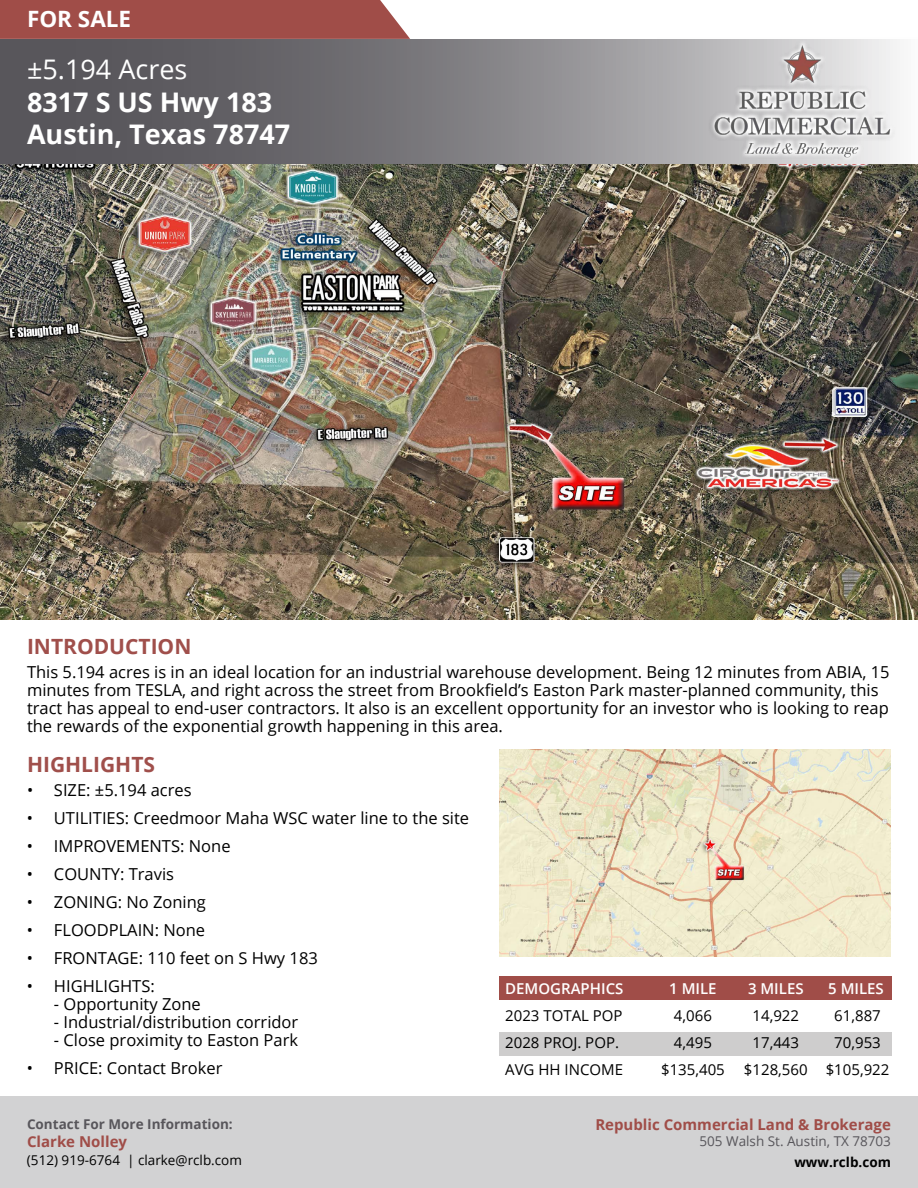
<style>
.page{position:relative;width:918px;height:1188px;background:#fff}
.page>*{position:absolute;margin:0;border:0;box-sizing:border-box;transform-origin:0 0}
.t1{font:700 27px/32.4px "Open Sans";color:#fff}
.t2{font:27px "Open Sans";color:#fff}
.t3{font:700 22.5px "Open Sans";color:#fff}
.t4{font:700 21px "Open Sans";color:#a04f4b}
.t5{font:16.5px/18px "Open Sans";color:#000}
.t6{font:15px/27px "Open Sans";color:#000;text-align:center}
.t7{font:700 15px "Open Sans";color:#a04d48}
.t8{font:600 15px "Open Sans";color:#fff}
.t9{font:13.5px "Open Sans";color:#000}
.t10{font:700 13.5px "Open Sans";color:#58565b}
.t11{font:13.5px "Open Sans";color:#58565b}
.t12{font:700 13.5px "Open Sans";color:#000}
</style>
<div class="page">
<svg style="left:0;top:39px;width:658px;height:126px;background:#737175"></svg>
<div style="left:0;top:1096px;width:918px;height:92px;background:#d2d2d3"></div>
<div style="left:0;top:0;width:410px;height:39px;background:#a04d48"></div>
<div style="left:500px;top:976px;width:392px;height:24px;background:#a04d48"></div>
<div style="left:500px;top:1032px;width:392px;height:23px;background:#cecdcd"></div>
<img style="left:0;top:165px;width:918px;height:455px">
<img style="left:500px;top:750px;width:391px;height:207px">
<img style="left:658px;top:39px;width:260px;height:141px">
<h2 class="t3" style="left:27px;top:3px;width:106px">FOR SALE</h2>
<h1 class="t2" style="left:27px;top:51px;width:162px">±5.194 Acres</h1>
<h1 class="t1" style="left:27px;top:85px;width:265px">8317 S US Hwy 183<br>Austin, Texas 78747</h1>
<p class="t4" style="left:27px;top:631px;width:166px">INTRODUCTION</p>
<p class="t5" style="left:27px;top:662px;width:864px">This 5.194 acres is in an ideal location for an industrial warehouse development. Being 12 minutes from ABIA, 15 minutes from TESLA, and right across the street from Brookfield’s Easton Park master-planned community, this tract has appeal to end-user contractors. It also is an excellent opportunity for an investor who is looking to reap the rewards of the exponential growth happening in this area.</p>
<p class="t4" style="left:27px;top:750px;width:130px">HIGHLIGHTS</p>
<p class="t5" style="left:27px;top:781px;width:166px">• SIZE: ±5.194 acres</p>
<p class="t5" style="left:27px;top:809px;width:444px">• UTILITIES: Creedmoor Maha WSC water line to the site</p>
<p class="t5" style="left:27px;top:837px;width:205px">• IMPROVEMENTS: None</p>
<p class="t5" style="left:27px;top:865px;width:149px">• COUNTY: Travis</p>
<p class="t5" style="left:27px;top:893px;width:180px">• ZONING: No Zoning</p>
<p class="t5" style="left:27px;top:921px;width:180px">• FLOODPLAIN: None</p>
<p class="t5" style="left:27px;top:949px;width:292px">• FRONTAGE: 110 feet on S Hwy 183</p>
<p class="t5" style="left:27px;top:977px;width:129px">• HIGHLIGHTS:</p>
<p class="t5" style="left:54px;top:995px;width:148px">- Opportunity Zone</p>
<p class="t5" style="left:54px;top:1013px;width:246px">- Industrial/distribution corridor</p>
<p class="t5" style="left:54px;top:1031px;width:246px">- Close proximity to Easton Park</p>
<p class="t5" style="left:27px;top:1059px;width:197px">• PRICE: Contact Broker</p>
<p class="t10" style="left:27px;top:1115px;width:207px">Contact For More Information:</p>
<p class="t7" style="left:27px;top:1131px;width:102px">Clarke Nolley</p>
<p class="t9" style="left:27px;top:1151px;width:217px">(512) 919-6764 | clarke@rclb.com</p>
<p class="t8" style="left:505px;top:979px;width:120px">DEMOGRAPHICS</p>
<p class="t8" style="left:669px;top:979px;width:49px">1 MILE</p>
<p class="t8" style="left:748px;top:979px;width:57px">3 MILES</p>
<p class="t8" style="left:828px;top:979px;width:57px">5 MILES</p>
<p class="t6" style="left:505px;top:1002px;width:119px;text-align:left">2023 TOTAL POP<br>2028 PROJ. POP.<br>AVG HH INCOME</p>
<p class="t6" style="left:661px;top:1002px;width:65px">4,066<br>4,495 $135,405</p>
<p class="t6" style="left:744px;top:1002px;width:65px">14,922<br>17,443 $128,560</p>
<p class="t6" style="left:826px;top:1002px;width:65px">61,887<br>70,953 $105,922</p>
<p class="t7" style="left:595px;top:1113px;width:297px">Republic Commercial Land &amp; Brokerage</p>
<p class="t11" style="left:699px;top:1132px;width:193px">505 Walsh St. Austin, TX 78703</p>
<p class="t12" style="left:794px;top:1152px;width:98px">www.rclb.com</p>
</div>
